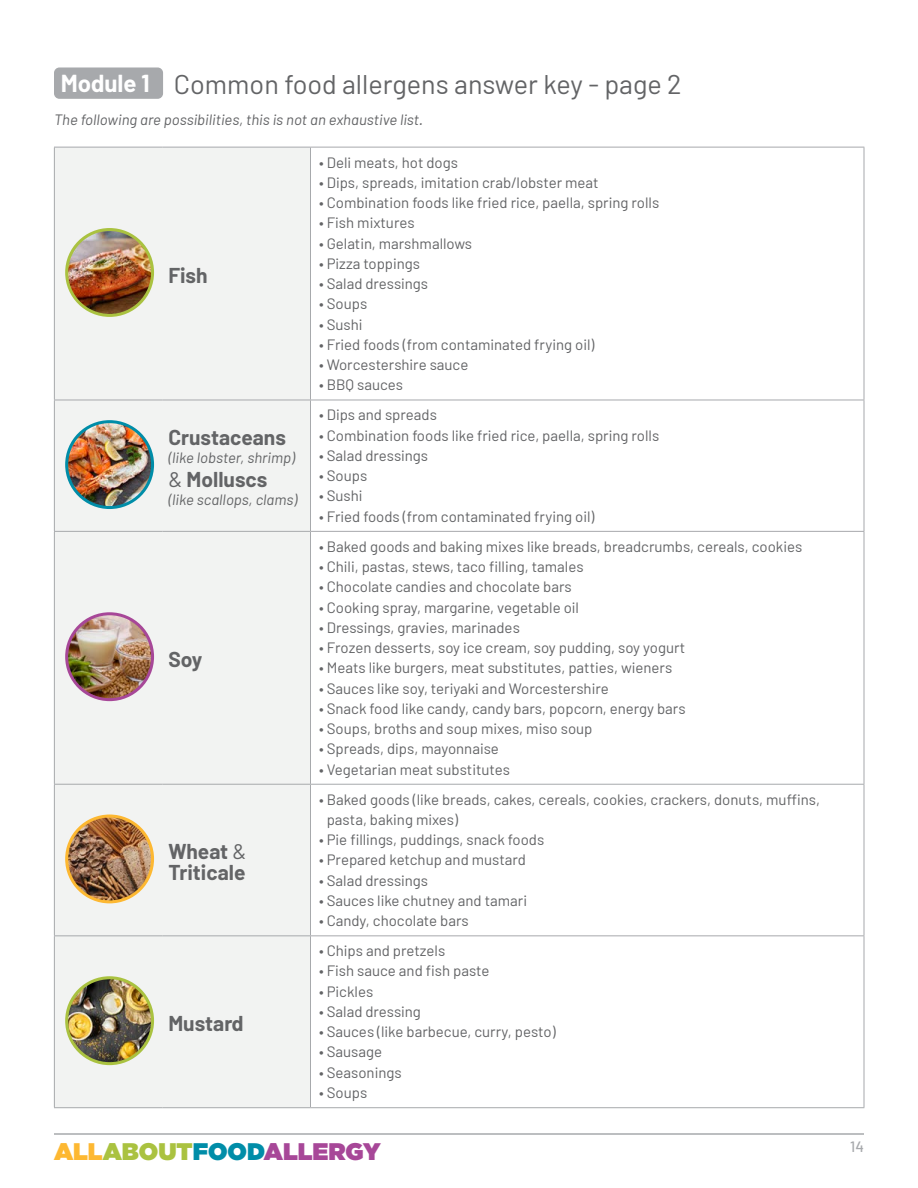
<style>
.page{position:relative;width:918px;height:1188px;background:#fff}
.page>*{position:absolute;margin:0;border:0;box-sizing:border-box;transform-origin:0 0}
.t1{font:27px "Barlow";color:#636466}
.t2{font:900 24px "Gotham";color:#a74798}
.t3{font:700 21px/21px "Barlow";color:#636466}
.t4{font:15px/20.2px "Barlow";color:#636466}
.t5{font:italic 15px "Barlow";color:#636466}
.t6{font:500 15px "Barlow";color:#a7a9ac}
.s1{font-weight:700;font-size:24px;color:#fff}
.s2{font-weight:400}
.s3{color:#fdb832}
.s4{color:#aac240}
.s5{color:#008da8}
</style>
<div class="page">
<hr style="left:54px;top:1133px;width:810px;height:2px;background:#a7a9ac">
<div style="left:55px;top:148px;width:255px;height:959px;background:#f2f3f2"></div>
<svg style="left:311px;top:148px;width:553px;height:959px"></svg>
<hr style="left:310px;top:147px;width:554px;height:1px;background:#a7a9ac">
<hr style="left:864px;top:147px;width:1px;height:253px;background:#a7a9ac">
<hr style="left:310px;top:400px;width:554px;height:1px;background:#a7a9ac">
<hr style="left:864px;top:400px;width:1px;height:131px;background:#a7a9ac">
<hr style="left:310px;top:531px;width:554px;height:1px;background:#a7a9ac">
<hr style="left:864px;top:532px;width:1px;height:252px;background:#a7a9ac">
<hr style="left:310px;top:784px;width:554px;height:1px;background:#a7a9ac">
<hr style="left:864px;top:785px;width:1px;height:150px;background:#a7a9ac">
<hr style="left:310px;top:935px;width:554px;height:1px;background:#a7a9ac">
<hr style="left:864px;top:936px;width:1px;height:171px;background:#a7a9ac">
<hr style="left:310px;top:1107px;width:554px;height:1px;background:#a7a9ac">
<hr style="left:54px;top:147px;width:108px;height:1px;background:#a7a9ac">
<hr style="left:54px;top:147px;width:1px;height:253px;background:#a7a9ac">
<hr style="left:162px;top:147px;width:148px;height:1px;background:#a7a9ac">
<hr style="left:310px;top:147px;width:1px;height:253px;background:#a7a9ac">
<hr style="left:54px;top:400px;width:108px;height:1px;background:#a7a9ac">
<hr style="left:54px;top:400px;width:1px;height:131px;background:#a7a9ac">
<hr style="left:162px;top:400px;width:148px;height:1px;background:#a7a9ac">
<hr style="left:310px;top:400px;width:1px;height:131px;background:#a7a9ac">
<hr style="left:54px;top:531px;width:108px;height:1px;background:#a7a9ac">
<hr style="left:54px;top:532px;width:1px;height:252px;background:#a7a9ac">
<hr style="left:162px;top:531px;width:148px;height:1px;background:#a7a9ac">
<hr style="left:310px;top:532px;width:1px;height:252px;background:#a7a9ac">
<hr style="left:54px;top:784px;width:108px;height:1px;background:#a7a9ac">
<hr style="left:54px;top:785px;width:1px;height:150px;background:#a7a9ac">
<hr style="left:162px;top:784px;width:148px;height:1px;background:#a7a9ac">
<hr style="left:310px;top:785px;width:1px;height:150px;background:#a7a9ac">
<hr style="left:54px;top:935px;width:108px;height:1px;background:#a7a9ac">
<hr style="left:54px;top:936px;width:1px;height:171px;background:#a7a9ac">
<hr style="left:162px;top:935px;width:148px;height:1px;background:#a7a9ac">
<hr style="left:310px;top:936px;width:1px;height:171px;background:#a7a9ac">
<hr style="left:54px;top:1107px;width:108px;height:1px;background:#a7a9ac">
<hr style="left:162px;top:1107px;width:148px;height:1px;background:#a7a9ac">
<img style="left:67px;top:230px;width:86px;height:85px;border-radius:43px">
<div style="left:65px;top:228px;width:89px;height:89px;border:3px solid #aac240;border-radius:50%"></div>
<img style="left:67px;top:422px;width:86px;height:86px;border-radius:43px">
<div style="left:65px;top:420px;width:89px;height:89px;border:3px solid #008da8;border-radius:50%"></div>
<img style="left:67px;top:614px;width:86px;height:86px;border-radius:43px">
<div style="left:65px;top:612px;width:89px;height:89px;border:3px solid #a74798;border-radius:50%"></div>
<img style="left:67px;top:816px;width:86px;height:86px;border-radius:43px">
<div style="left:65px;top:815px;width:89px;height:88px;border:3px solid #fdb832;border-radius:50%"></div>
<img style="left:67px;top:978px;width:86px;height:86px;border-radius:43px">
<div style="left:65px;top:976px;width:89px;height:89px;border:3px solid #aac240;border-radius:50%"></div>
<div style="left:54px;top:68px;width:109px;height:31px;background:#a7a9ac;border-radius:5px"></div>
<h1 class="t1" style="left:61px;top:68px;width:622px"><span class="s1">Module 1</span> Common food allergens answer key - page 2</h1>
<p class="t5" style="left:54px;top:111px;width:371px">The following are possibilities, this is not an exhaustive list.</p>
<h3 class="t3" style="left:168px;top:265px;width:41px">Fish</h3>
<h3 class="t3" style="left:168px;top:427px;width:119px">Crustaceans</h3>
<p class="t5" style="left:168px;top:448px;width:128px">(like lobster, shrimp)</p>
<h3 class="t3" style="left:168px;top:469px;width:101px"><span class="s2">&amp;</span> Molluscs</h3>
<p class="t5" style="left:168px;top:490px;width:130px">(like scallops, clams)</p>
<h3 class="t3" style="left:168px;top:649px;width:36px">Soy</h3>
<h3 class="t3" style="left:168px;top:841px;width:80px">Wheat <span class="s2">&amp;<br></span>Triticale</h3>
<h3 class="t3" style="left:168px;top:1013px;width:77px">Mustard</h3>
<p class="t4" style="left:319px;top:152px;width:140px">• Deli meats, hot dogs</p>
<p class="t4" style="left:319px;top:172px;width:281px">• Dips, spreads, imitation crab/lobster meat</p>
<p class="t4" style="left:319px;top:192px;width:342px">• Combination foods like fried rice, paella, spring rolls</p>
<p class="t4" style="left:319px;top:212px;width:97px">• Fish mixtures</p>
<p class="t4" style="left:319px;top:233px;width:154px">• Gelatin, marshmallows</p>
<p class="t4" style="left:319px;top:253px;width:102px">• Pizza toppings</p>
<p class="t4" style="left:319px;top:273px;width:111px">• Salad dressings</p>
<p class="t4" style="left:319px;top:293px;width:50px">• Soups</p>
<p class="t4" style="left:319px;top:314px;width:45px">• Sushi</p>
<p class="t4" style="left:319px;top:334px;width:277px">• Fried foods (from contaminated frying oil)</p>
<p class="t4" style="left:319px;top:354px;width:151px">• Worcestershire sauce</p>
<p class="t4" style="left:319px;top:374px;width:86px">• BBQ sauces</p>
<p class="t4" style="left:319px;top:404px;width:119px">• Dips and spreads</p>
<p class="t4" style="left:319px;top:425px;width:342px">• Combination foods like fried rice, paella, spring rolls</p>
<p class="t4" style="left:319px;top:445px;width:111px">• Salad dressings</p>
<p class="t4" style="left:319px;top:465px;width:50px">• Soups</p>
<p class="t4" style="left:319px;top:485px;width:45px">• Sushi</p>
<p class="t4" style="left:319px;top:506px;width:277px">• Fried foods (from contaminated frying oil)</p>
<p class="t4" style="left:319px;top:536px;width:485px">• Baked goods and baking mixes like breads, breadcrumbs, cereals, cookies</p>
<p class="t4" style="left:319px;top:556px;width:266px">• Chili, pastas, stews, taco filling, tamales</p>
<p class="t4" style="left:319px;top:576px;width:254px">• Chocolate candies and chocolate bars</p>
<p class="t4" style="left:319px;top:597px;width:261px">• Cooking spray, margarine, vegetable oil</p>
<p class="t4" style="left:319px;top:617px;width:202px">• Dressings, gravies, marinades</p>
<p class="t4" style="left:319px;top:637px;width:368px">• Frozen desserts, soy ice cream, soy pudding, soy yogurt</p>
<p class="t4" style="left:319px;top:657px;width:355px">• Meats like burgers, meat substitutes, patties, wieners</p>
<p class="t4" style="left:319px;top:678px;width:291px">• Sauces like soy, teriyaki and Worcestershire</p>
<p class="t4" style="left:319px;top:698px;width:368px">• Snack food like candy, candy bars, popcorn, energy bars</p>
<p class="t4" style="left:319px;top:718px;width:275px">• Soups, broths and soup mixes, miso soup</p>
<p class="t4" style="left:319px;top:738px;width:181px">• Spreads, dips, mayonnaise</p>
<p class="t4" style="left:319px;top:759px;width:192px">• Vegetarian meat substitutes</p>
<p class="t4" style="left:327px;top:789px;width:495px;text-indent:-8px">• Baked goods (like breads, cakes, cereals, cookies, crackers, donuts, muffins, pasta, baking mixes)</p>
<p class="t4" style="left:319px;top:829px;width:227px">• Pie fillings, puddings, snack foods</p>
<p class="t4" style="left:319px;top:849px;width:208px">• Prepared ketchup and mustard</p>
<p class="t4" style="left:319px;top:870px;width:111px">• Salad dressings</p>
<p class="t4" style="left:319px;top:890px;width:209px">• Sauces like chutney and tamari</p>
<p class="t4" style="left:319px;top:910px;width:151px">• Candy, chocolate bars</p>
<p class="t4" style="left:319px;top:940px;width:128px">• Chips and pretzels</p>
<p class="t4" style="left:319px;top:961px;width:172px">• Fish sauce and fish paste</p>
<p class="t4" style="left:319px;top:981px;width:56px">• Pickles</p>
<p class="t4" style="left:319px;top:1001px;width:103px">• Salad dressing</p>
<p class="t4" style="left:319px;top:1021px;width:238px">• Sauces (like barbecue, curry, pesto)</p>
<p class="t4" style="left:319px;top:1042px;width:65px">• Sausage</p>
<p class="t4" style="left:319px;top:1062px;width:84px">• Seasonings</p>
<p class="t4" style="left:319px;top:1082px;width:50px">• Soups</p>
<h2 class="t2" style="left:54px;top:1134px;width:328px"><span class="s3">ALL</span><span class="s4">ABOUT</span><span class="s5">FOOD</span>ALLERGY</h2>
<p class="t6" style="left:850px;top:1138px;width:15px">14</p>
</div>
